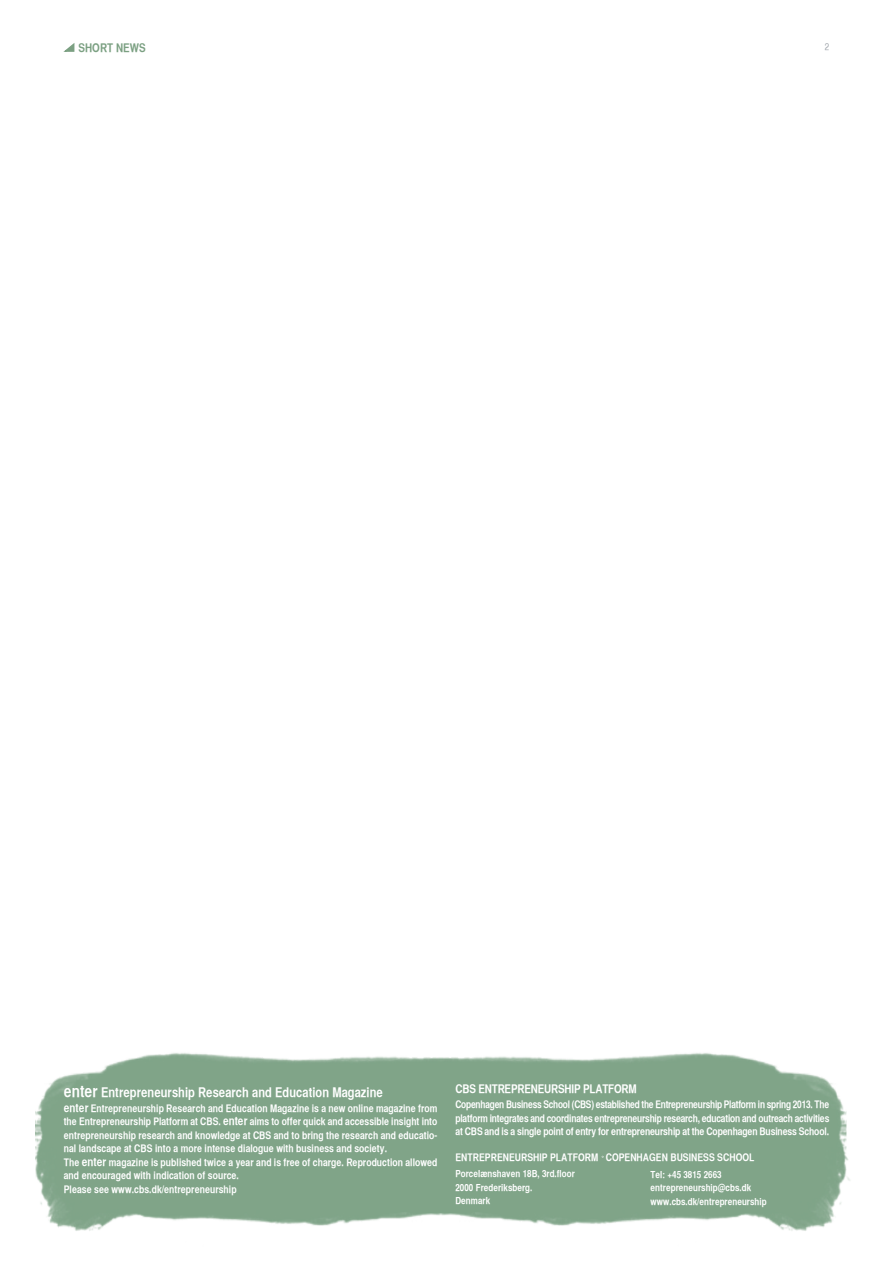
<style>
.page{position:relative;width:893px;height:1263px;background:#fff}
.page>*{position:absolute;margin:0;border:0;box-sizing:border-box;transform-origin:0 0}
.t1{font:13.5px "Helvetica CY Bold";letter-spacing:.005em;color:#fff}
.t2{font:12px "Helvetica CY Bold";letter-spacing:-.01em;color:#fff}
.t3{font:12px "Helvetica CY Bold";letter-spacing:.005em;color:#7ba082}
.t4{font:10.5px/13.5px "Helvetica CY Bold";letter-spacing:.005em;color:#fff}
.t5{font:9.75px/13.5px "Helvetica CY Bold";letter-spacing:.005em;color:#fff}
.t6{font:9.75px "Helvetica CY Plain";color:#a0a6ac}
.s1{font-size:16.5px}
.s2{font-size:12px}
.s3{font-family:"Helvetica Neue";font-weight:700;font-stretch:condensed}
</style>
<div class="page">
<img style="left:35px;top:1053px;width:815px;height:178px">
<svg style="left:63px;top:43px;width:12px;height:9px"></svg>
<p class="t3" style="left:79px;top:40px;width:69px">SHORT NEWS</p>
<p class="t6" style="left:825px;top:41px;width:6px">2</p>
<p class="t1" style="left:64px;top:1083px;width:321px"><span class="s1">enter</span> Entrepreneurship Research and Education Magazine</p>
<p class="t4" style="left:64px;top:1101px;width:375px"><span class="s2">enter</span> Entrepreneurship Research and Education Magazine is a new online magazine from the Entrepreneurship Platform at CBS. <span class="s2">enter</span> aims to offer quick and accessible insight into entrepreneurship research and knowledge at CBS and to bring the research and educatio&shy;nal landscape at CBS into a more intense dialogue with business and society.<br>The <span class="s2">enter</span> magazine is published twice a year and is free of charge. Reproduction allowed and encouraged with indication of source.<br>Please see www.cbs.dk/entrepreneurship</p>
<p class="t2" style="left:455px;top:1082px;width:183px">CBS ENTREPRENEURSHIP PLATFORM</p>
<p class="t4" style="left:455px;top:1098px;width:375px;text-align:justify">Copenhagen Business School (CBS) established the Entrepreneurship Platform in spring 2013. The platform integrates and coordinates entrepreneurship research, education and outreach activities at CBS and is a single point of entry for entrepreneurship at the Copenhagen Business School.</p>
<p class="t4" style="left:455px;top:1150px;width:300px">ENTREPRENEURSHIP PLATFORM COPENHAGEN BUSINESS SCHOOL</p>
<p class="t5" style="left:455px;top:1167px;width:121px">Porcel<span class="s3">æ</span>nshaven 18B, 3rd.floor<br>2000 Frederiksberg.<br>Denmark</p>
<p class="t5" style="left:651px;top:1167px;width:118px">Tel: +45 3815 2663 entrepreneurship@cbs.dk www.cbs.dk/entrepreneurship</p>
</div>
